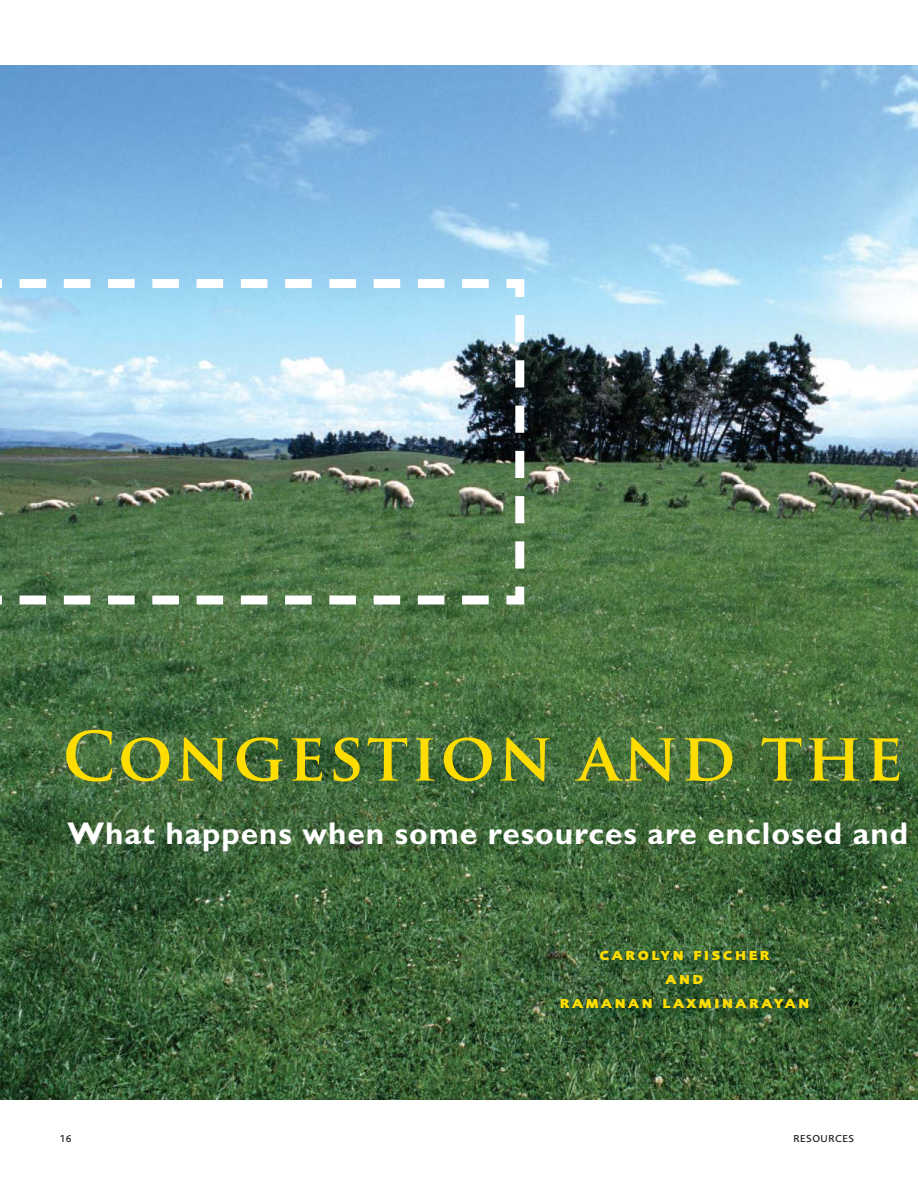
<style>
.page{position:relative;width:918px;height:1188px;background:#fff}
.page>*{position:absolute;margin:0;border:0;box-sizing:border-box;transform-origin:0 0}
.t1{font:700 66px "Trajan Pro";letter-spacing:.04em;color:#fd0}
.t2{font:700 31.5px "Gill Sans";letter-spacing:.03em;color:#fff}
.t3{font:700 17.85px/23.9px "Foundry Intl SC";letter-spacing:.1em;color:#fd0;text-align:center}
.t4{font:500 10.5px "Foundry Sans";letter-spacing:.05em;color:#221f1f}
</style>
<div class="page">
<img style="left:0;top:66px;width:918px;height:1034px">
<img style="left:0;top:275px;width:529px;height:334px">
<img style="left:47px;top:932px;width:871px;height:138px">
<h1 class="t1" style="left:63px;top:719px;width:842px">CONGESTION AND THE</h1>
<p class="t2" style="left:67px;top:821px;width:842px">What happens when some resources are enclosed and</p>
<p class="t3" style="left:559px;top:942px;width:252px">carolyn fischer<br>and<br>ramanan laxminarayan</p>
<p class="t4" style="left:60px;top:1133px;width:13px">16</p>
<p class="t4" style="left:794px;top:1133px;width:62px">RESOURCES</p>
</div>
